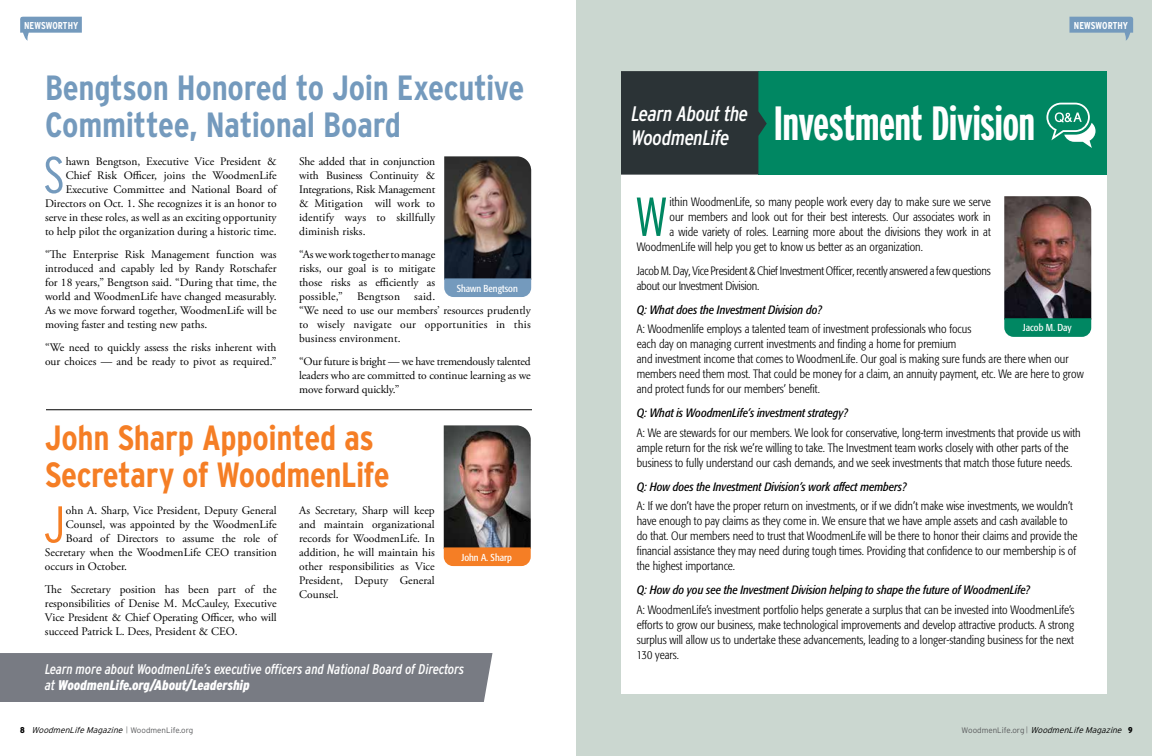
<style>
.page{position:relative;width:1152px;height:756px;background:#fff}
.page>*{position:absolute;margin:0;border:0;box-sizing:border-box;transform-origin:0 0}
.t1{font:300 54.9px "Interstate Condensed";color:#008762}
.t2{font:300 51.5px "Interstate Condensed";color:#749abd}
.t3{font:300 51.5px "Interstate Condensed";color:#f57e25}
.t4{font:700 48px "Interstate Compressed";letter-spacing:-.015em;color:#fff}
.t5{font:700 35px/37px "Interstate Condensed";letter-spacing:-.01em;color:#749abd}
.t6{font:700 35px/37px "Interstate Condensed";letter-spacing:-.01em;color:#f57e25}
.t7{font:italic 21px/24px "Interstate Condensed";letter-spacing:-.015em;color:#fff}
.t8{font:italic 14px/16px "Interstate Condensed";color:#fff}
.t9{font:300 condensed 12px/15px "Formata Pro";color:#000}
.t10{font:italic condensed 12px "Formata Pro";color:#000}
.t11{font:11.5px/14px "Adobe Garamond Pro";color:#000;text-align:justify}
.t12{font:condensed 10px "Formata Pro";color:#fff}
.t13{font:700 10px "Interstate Condensed";letter-spacing:.01em;color:#fff}
.t14{font:italic 300 8.5px "Interstate";color:#000}
.s1{font-weight:900}
.s2{font-family:"Interstate Condensed";font-weight:900;font-style:normal}
.s3{font-family:"Interstate Condensed";font-style:normal;font-size:7px;color:#58595b}
.s4{font-style:normal;font-size:8px;color:#58595b}
</style>
<div class="page">
<div style="left:576px;top:0;width:576px;height:756px;background:#cbd7d0"></div>
<div style="left:621px;top:72px;width:486px;height:621px;background:#fff"></div>
<div style="left:0;top:653px;width:492px;height:49px;background:#787b83"></div>
<div style="left:758px;top:71px;width:349px;height:104px;background:#008762"></div>
<svg style="left:621px;top:71px;width:146px;height:104px;background:#293839"></svg>
<svg style="left:20px;top:17px;width:62px;height:24px"></svg>
<img style="left:444px;top:156px;width:87px;height:141px">
<hr style="left:46px;top:410px;width:486px;height:1px;background:#000">
<img style="left:444px;top:425px;width:87px;height:141px">
<svg style="left:1069px;top:17px;width:64px;height:24px"></svg>
<svg style="left:1046px;top:103px;width:50px;height:45px"></svg>
<img style="left:1004px;top:196px;width:87px;height:141px">
<p class="t13" style="left:24px;top:20px;width:56px">NEWSWORTHY</p>
<h2 class="t5" style="left:45px;top:69px;width:481px">Bengtson Honored to Join Executive<br>Committee, National Board</h2>
<p class="t2" style="left:43px;top:146px;width:24px">S</p>
<p class="t11" style="left:299px;top:155px;width:138px">She added that in conjunction with Business Continuity &amp; Integrations, Risk Management &amp; Mitigation will work to identify ways to skillfully diminish risks.</p>
<p class="t11" style="left:45px;top:155px;width:233px;text-align:right">hawn Bengtson, Executive Vice President &amp; Chief Risk Officer, joins the WoodmenLife Executive Committee and National Board of Directors on Oct. 1. She recognizes it is an honor to serve in these roles, as well as an exciting opportunity to help pilot the organization during a historic time.</p>
<p class="t11" style="left:45px;top:248px;width:233px">“The Enterprise Risk Management function was introduced and capably led by Randy Rotschafer for 18 years,” Bengtson said. “During that time, the world and WoodmenLife have changed measurably.<br>As we move forward together, WoodmenLife will be moving faster and testing new paths.</p>
<p class="t11" style="left:45px;top:341px;width:233px">“We need to quickly assess the risks inherent with our choices — and be ready to pivot as required.”</p>
<p class="t11" style="left:299px;top:248px;width:138px">“As we work together to manage risks, our goal is to mitigate those risks as efficiently as possible,” Bengtson said.</p>
<p class="t11" style="left:299px;top:304px;width:233px">“We need to use our members’ resources prudently to wisely navigate our opportunities in this business environment.</p>
<p class="t11" style="left:299px;top:355px;width:233px">“Our future is bright — we have tremendously talented leaders who are committed to continue learning as we move forward quickly.”</p>
<h2 class="t6" style="left:45px;top:419px;width:346px">John Sharp Appointed as<br>Secretary of WoodmenLife</h2>
<p class="t3" style="left:44px;top:495px;width:23px">J</p>
<p class="t11" style="left:66px;top:504px;width:212px">ohn A. Sharp, Vice President, Deputy General</p>
<p class="t12" style="left:457px;top:282px;width:63px">Shawn Bengtson</p>
<p class="t11" style="left:299px;top:504px;width:137px">As Secretary, Sharp will keep and maintain organizational records for WoodmenLife. In addition, he will maintain his other responsibilities as Vice President, Deputy General Counsel.</p>
<p class="t11" style="left:66px;top:518px;width:212px">Counsel, was appointed by the WoodmenLife</p>
<p class="t11" style="left:66px;top:532px;width:212px">Board of Directors to assume the role of</p>
<p class="t11" style="left:45px;top:546px;width:233px">Secretary when the WoodmenLife CEO transition</p>
<p class="t11" style="left:45px;top:560px;width:84px">occurs in October.</p>
<p class="t11" style="left:45px;top:583px;width:233px">The Secretary position has been part of the responsibilities of Denise M. McCauley, Executive Vice President &amp; Chief Operating Officer, who will succeed Patrick L. Dees, President &amp; CEO.</p>
<p class="t12" style="left:461px;top:551px;width:52px">John A. Sharp</p>
<p class="t8" style="left:45px;top:661px;width:421px">Learn more about WoodmenLife’s executive officers and National Board of Directors at <span class="s1">WoodmenLife.org/About/Leadership</span></p>
<p class="t7" style="left:631px;top:102px;width:118px">Learn About the<br>WoodmenLife</p>
<h2 class="t4" style="left:773px;top:97px;width:263px">Investment Division</h2>
<p class="t1" style="left:635px;top:186px;width:35px">W</p>
<p class="t9" style="left:670px;top:194px;width:323px">ithin WoodmenLife, so many people work every day to make sure we serve</p>
<p class="t9" style="left:670px;top:209px;width:323px">our members and look out for their best interests. Our associates work in</p>
<p class="t9" style="left:670px;top:224px;width:323px">a wide variety of roles. Learning more about the divisions they work in at</p>
<p class="t9" style="left:637px;top:239px;width:288px">WoodmenLife will help you get to know us better as an organization.</p>
<p class="t13" style="left:1074px;top:20px;width:56px">NEWSWORTHY</p>
<p class="t9" style="left:637px;top:263px;width:356px">Jacob M. Day, Vice President &amp; Chief Investment Officer, recently answered a few questions about our Investment Division.</p>
<h3 class="t10" style="left:637px;top:302px;width:187px">Q: What does the Investment Division do?</h3>
<p class="t9" style="left:637px;top:322px;width:449px">A: Woodmenlife employs a talented team of investment professionals who focus<br>each day on managing current investments and finding a home for premium<br>and investment income that comes to WoodmenLife. Our goal is making sure funds are there when our members need them most. That could be money for a claim, an annuity payment, etc. We are here to grow and protect funds for our members’ benefit.</p>
<h3 class="t10" style="left:637px;top:405px;width:213px">Q: What is WoodmenLife’s investment strategy?</h3>
<p class="t9" style="left:637px;top:425px;width:445px">A: We are stewards for our members. We look for conservative, long-term investments that provide us with ample return for the risk we’re willing to take. The Investment team works closely with other parts of the business to fully understand our cash demands, and we seek investments that match those future needs.</p>
<h3 class="t10" style="left:637px;top:479px;width:271px">Q: How does the Investment Division’s work affect members?</h3>
<p class="t9" style="left:637px;top:499px;width:442px">A: If we don’t have the proper return on investments, or if we didn’t make wise investments, we wouldn’t have enough to pay claims as they come in. We ensure that we have ample assets and cash available to do that. Our members need to trust that WoodmenLife will be there to honor their claims and provide the financial assistance they may need during tough times. Providing that confidence to our membership is of the highest importance.</p>
<h3 class="t10" style="left:637px;top:582px;width:395px">Q: How do you see the Investment Division helping to shape the future of WoodmenLife?</h3>
<p class="t9" style="left:637px;top:602px;width:439px;text-align:justify">A: WoodmenLife’s investment portfolio helps generate a surplus that can be invested into WoodmenLife’s efforts to grow our business, make technological improvements and develop attractive products. A strong surplus will allow us to undertake these advancements, leading to a longer-standing business for the next 130 years.</p>
<p class="t12" style="left:1023px;top:321px;width:50px">Jacob M. Day</p>
<p class="t14" style="left:20px;top:725px;width:175px"><span class="s2">8</span> WoodmenLifeMagazine <span class="s3">|</span> <span class="s4">W o o d m e n L i f e . o r g</span></p>
<p class="t14" style="left:962px;top:725px;width:173px"><span class="s4">W o o d m e n L i f e . o r g</span> <span class="s3">|</span> WoodmenLifeMagazine <span class="s2">9</span></p>
</div>
